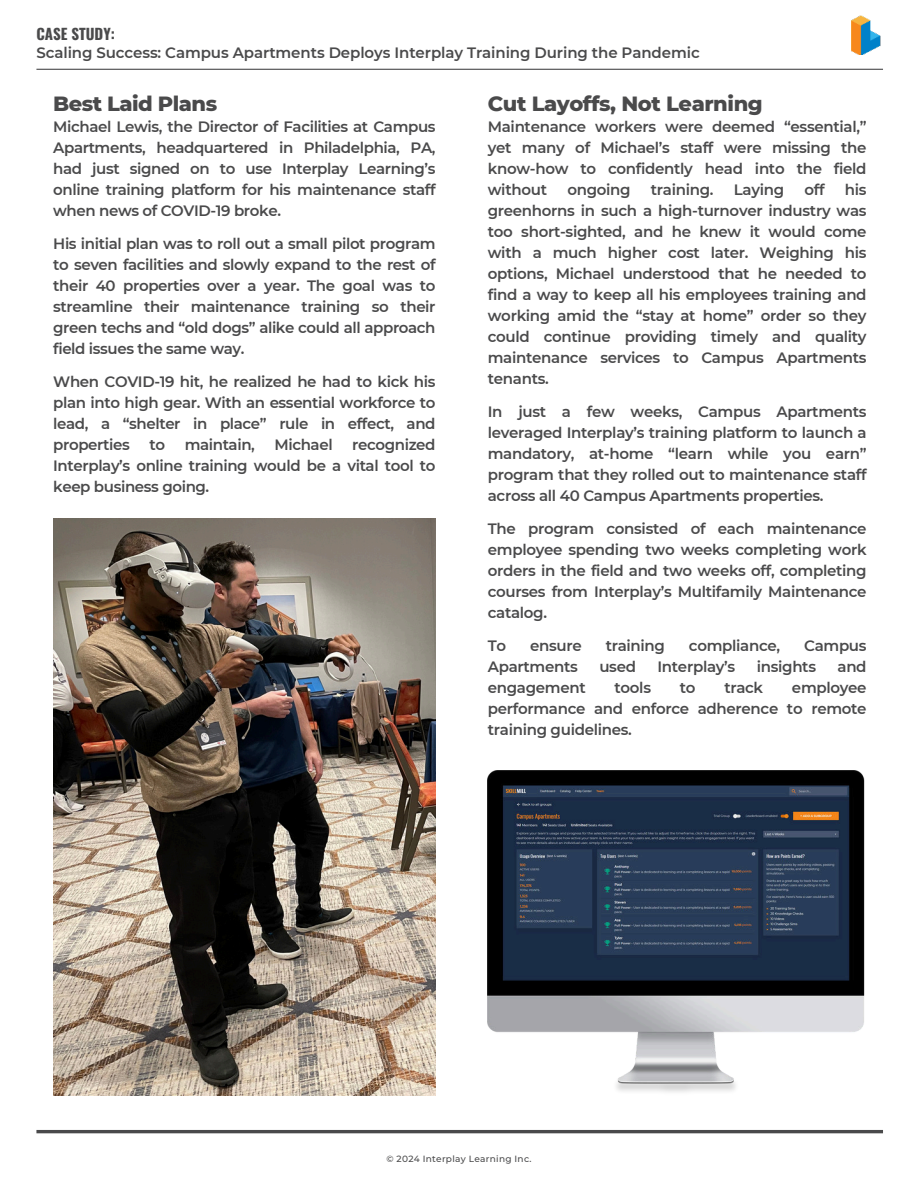
<style>
.page{position:relative;width:918px;height:1188px;background:#fff}
.page>*{position:absolute;margin:0;border:0;box-sizing:border-box;transform-origin:0 0}
.t1{font:800 21px "Montserrat";letter-spacing:-.02em;color:#4a4a4b}
.t2{font:600 15px/21px "Montserrat";letter-spacing:-.02em;color:#4a4a4b;text-align:justify}
.t3{font:700 15px "Oswald";color:#4a4a4b}
.t4{font:500 9px "Montserrat";letter-spacing:.03em;color:#4a4a4b}
</style>
<div class="page">
<hr style="left:36px;top:69px;width:847px;height:1px;background:#4a4a4b">
<hr style="left:36px;top:1130px;width:847px;height:3px;background:#4a4a4b">
<img style="left:851px;top:15px;width:30px;height:40px">
<img style="left:53px;top:519px;width:383px;height:577px">
<img style="left:487px;top:770px;width:378px;height:322px">
<p class="t3" style="left:36px;top:26px;width:80px">CASE STUDY:</p>
<p class="t2" style="left:36px;top:42px;width:665px">Scaling Success: Campus Apartments Deploys Interplay Training During the Pandemic</p>
<h1 class="t1" style="left:53px;top:88px;width:165px">Best Laid Plans</h1>
<p class="t2" style="left:53px;top:115px;width:384px">Michael Lewis, the Director of Facilities at Campus Apartments, headquartered in Philadelphia, PA, had just signed on to use Interplay Learning’s online training platform for his maintenance staff when news of COVID-19 broke.</p>
<p class="t2" style="left:53px;top:232px;width:384px">His initial plan was to roll out a small pilot program to seven facilities and slowly expand to the rest of their 40 properties over a year. The goal was to streamline their maintenance training so their green techs and “old dogs” alike could all approach field issues the same way.</p>
<p class="t2" style="left:53px;top:370px;width:384px">When COVID-19 hit, he realized he had to kick his plan into high gear. With an essential workforce to lead, a “shelter in place” rule in effect, and properties</p>
<p class="t2" style="left:53px;top:433px;width:384px;text-indent:299px">recognized Interplay’s online training would be a vital tool to keep business going.</p>
<p class="t2" style="left:149px;top:433px;width:17px">to</p>
<p class="t2" style="left:185px;top:433px;width:72px">maintain,</p>
<p class="t2" style="left:275px;top:433px;width:60px">Michael</p>
<h1 class="t1" style="left:488px;top:88px;width:276px">Cut Layoffs, Not Learning</h1>
<p class="t2" style="left:488px;top:115px;width:380px">Maintenance workers were deemed “essential,” yet many of Michael’s staff were missing the know-how to confidently head into the field without</p>
<p class="t2" style="left:488px;top:178px;width:380px;text-indent:357px">his greenhorns in such a high-turnover industry was too short-sighted, and he knew it would come with a much higher cost later. Weighing his options, Michael understood that he needed to find a way to keep all his employees training and working amid the “stay at home” order so they could continue providing timely and quality maintenance services to Campus Apartments tenants.</p>
<p class="t2" style="left:488px;top:400px;width:380px">In just a few weeks, Campus Apartments leveraged Interplay’s training platform to launch a mandatory, at-home “learn while you earn” program that they rolled out to maintenance staff across all 40 Campus Apartments properties.</p>
<p class="t2" style="left:488px;top:517px;width:380px">The program consisted of each maintenance employee spending two weeks completing work orders in the field and two weeks off, completing courses from Interplay’s Multifamily Maintenance catalog.</p>
<p class="t2" style="left:488px;top:634px;width:20px">To</p>
<p class="t2" style="left:530px;top:634px;width:53px">ensure</p>
<p class="t2" style="left:606px;top:634px;width:61px">training</p>
<p class="t2" style="left:689px;top:634px;width:93px">compliance,</p>
<p class="t2" style="left:804px;top:634px;width:64px">Campus</p>
<p class="t2" style="left:488px;top:655px;width:92px">Apartments</p>
<p class="t2" style="left:599px;top:655px;width:38px">used</p>
<p class="t2" style="left:657px;top:655px;width:79px">Interplay’s</p>
<p class="t2" style="left:757px;top:655px;width:61px">insights</p>
<p class="t2" style="left:838px;top:655px;width:31px">and</p>
<p class="t2" style="left:488px;top:676px;width:99px">engagement</p>
<p class="t2" style="left:615px;top:676px;width:38px">tools</p>
<p class="t2" style="left:680px;top:676px;width:17px">to</p>
<p class="t2" style="left:724px;top:676px;width:40px">track</p>
<p class="t2" style="left:567px;top:178px;width:65px">ongoing</p>
<p class="t2" style="left:651px;top:178px;width:64px">training.</p>
<p class="t2" style="left:734px;top:178px;width:52px">Laying</p>
<p class="t2" style="left:804px;top:178px;width:22px">off</p>
<p class="t2" style="left:488px;top:676px;width:380px;text-indent:304px">employee performance and enforce adherence to remote training guidelines.</p>
<p class="t4" style="left:386px;top:1152px;width:147px">© 2024 Interplay Learning Inc.</p>
</div>
